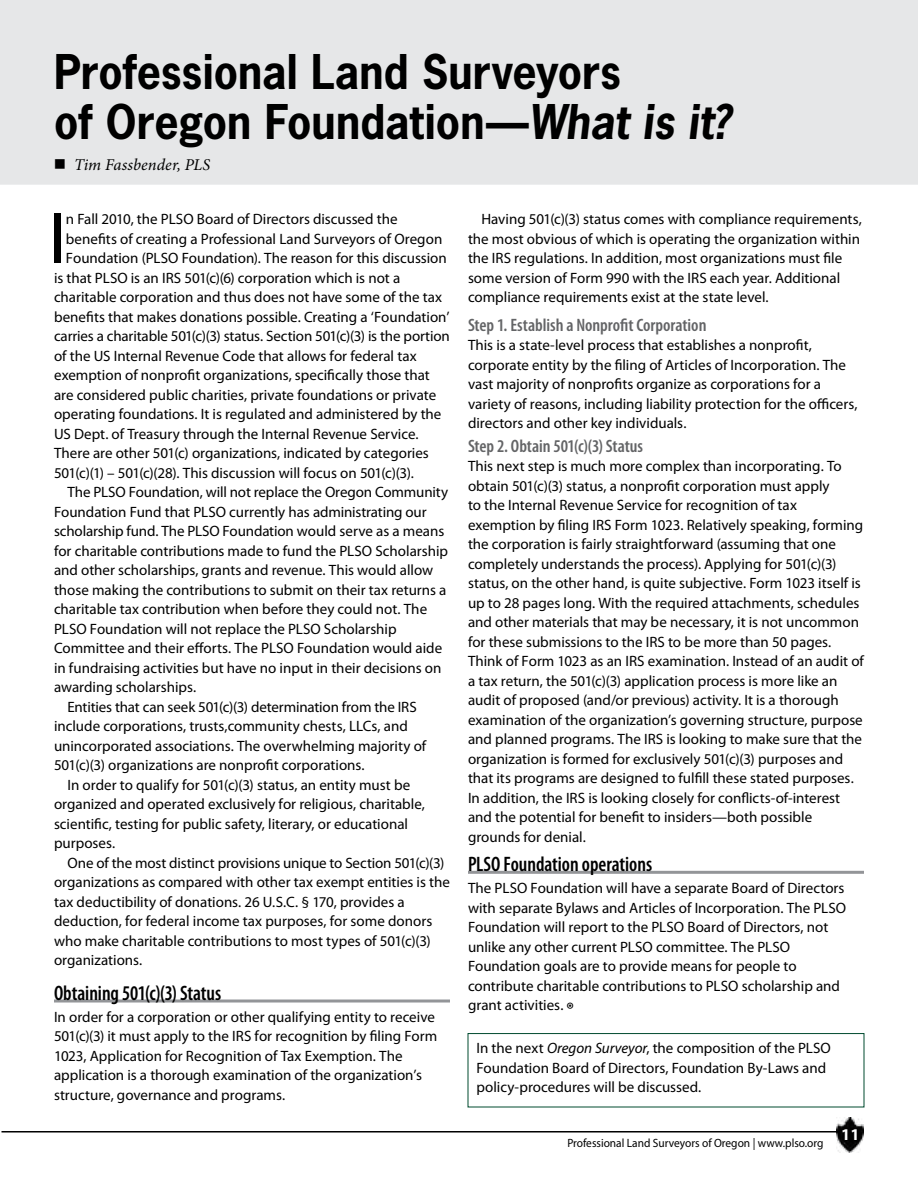
<style>
.page{position:relative;width:918px;height:1188px;background:#fff}
.page>*{position:absolute;margin:0;border:0;box-sizing:border-box;transform-origin:0 0}
.t1{font:72.9px "Myriad Pro";color:#000}
.t2{font:700 45px/49.5px "News Gothic Std";color:#000;scale:.95 1}
.t3{font:600 condensed 21px "Myriad Pro";color:#000;scale:.95 1}
.t4{font:600 condensed 18px "Myriad Pro";color:#636466}
.t5{font:italic 16.5px "Minion Pro";letter-spacing:.005em;color:#000}
.t6{font:700 16.5px "Myriad Pro";color:#fff}
.t7{font:15px/19.5px "Myriad Pro";color:#000}
.t8{font:12px "Myriad Pro";color:#000;scale:.95 1}
.s1{font-style:italic}
.s2{font-family:"Minion Pro";font-size:16.5px}
</style>
<div class="page">
<img style="left:837px;top:1118px;width:27px;height:34px">
<hr style="left:2px;top:1131px;width:838px;height:2px;background:#000">
<div style="left:0;top:0;width:918px;height:185px;background:#e6e7e8"></div>
<hr style="left:54px;top:1000px;width:396px;height:3px;background:#939598">
<hr style="left:468px;top:871px;width:396px;height:3px;background:#939598">
<div style="left:468px;top:1033px;width:396px;height:74px;border:1px solid #004b2f"></div>
<svg style="left:55px;top:159px;width:10px;height:9px"></svg>
<h2 class="t2" style="left:54px;top:46px;width:715px">Professional Land Surveyors<br>of Oregon Foundation—<span class="s1">What is it?</span></h2>
<p class="t5" style="left:74px;top:153px;width:137px">Tim Fassbender, PLS</p>
<h1 class="t1" style="left:49px;top:194px;width:19px">I</h1>
<p class="t7" style="left:66px;top:209px;width:333px">n Fall 2010, the PLSO Board of Directors discussed the</p>
<p class="t7" style="left:66px;top:228px;width:378px">benefits of creating a Professional Land Surveyors of Oregon</p>
<p class="t7" style="left:66px;top:248px;width:382px">Foundation (PLSO Foundation). The reason for this discussion</p>
<p class="t7" style="left:54px;top:267px;width:348px">is that PLSO is an IRS 501(c)(6) corporation which is not a</p>
<p class="t7" style="left:54px;top:287px;width:390px">charitable corporation and thus does not have some of the tax</p>
<p class="t7" style="left:54px;top:306px;width:397px">benefits that makes donations possible. Creating a ‘Foundation’</p>
<p class="t7" style="left:54px;top:326px;width:397px">carries a charitable 501(c)(3) status. Section 501(c)(3) is the portion</p>
<p class="t7" style="left:54px;top:345px;width:364px">of the US Internal Revenue Code that allows for federal tax</p>
<p class="t7" style="left:54px;top:365px;width:377px">exemption of nonprofit organizations, specifically those that</p>
<p class="t7" style="left:54px;top:384px;width:384px">are considered public charities, private foundations or private</p>
<p class="t7" style="left:54px;top:404px;width:389px">operating foundations. It is regulated and administered by the</p>
<p class="t7" style="left:54px;top:423px;width:366px">US Dept. of Treasury through the Internal Revenue Service.</p>
<p class="t7" style="left:54px;top:443px;width:376px">There are other 501(c) organizations, indicated by categories</p>
<p class="t7" style="left:54px;top:462px;width:361px">501(c)(1) – 501(c)(28). This discussion will focus on 501(c)(3).</p>
<p class="t7" style="left:68px;top:482px;width:382px">The PLSO Foundation, will not replace the Oregon Community</p>
<p class="t7" style="left:54px;top:501px;width:374px">Foundation Fund that PLSO currently has administrating our</p>
<p class="t7" style="left:54px;top:521px;width:392px">scholarship fund. The PLSO Foundation would serve as a means</p>
<p class="t7" style="left:54px;top:540px;width:396px">for charitable contributions made to fund the PLSO Scholarship</p>
<p class="t7" style="left:54px;top:560px;width:381px">and other scholarships, grants and revenue. This would allow</p>
<p class="t7" style="left:54px;top:579px;width:394px">those making the contributions to submit on their tax returns a</p>
<p class="t7" style="left:54px;top:599px;width:375px">charitable tax contribution when before they could not. The</p>
<p class="t7" style="left:54px;top:618px;width:344px">PLSO Foundation will not replace the PLSO Scholarship</p>
<p class="t7" style="left:54px;top:638px;width:390px">Committee and their efforts. The PLSO Foundation would aide</p>
<p class="t7" style="left:54px;top:657px;width:389px">in fundraising activities but have no input in their decisions on</p>
<p class="t7" style="left:54px;top:677px;width:144px">awarding scholarships.</p>
<p class="t7" style="left:68px;top:696px;width:351px">Entities that can seek 501(c)(3) determination from the IRS</p>
<p class="t7" style="left:54px;top:716px;width:355px">include corporations, trusts,community chests, LLCs, and</p>
<p class="t7" style="left:54px;top:735px;width:374px">unincorporated associations. The overwhelming majority of</p>
<p class="t7" style="left:54px;top:755px;width:312px">501(c)(3) organizations are nonprofit corporations.</p>
<p class="t7" style="left:68px;top:774px;width:344px">In order to qualify for 501(c)(3) status, an entity must be</p>
<p class="t7" style="left:54px;top:794px;width:372px">organized and operated exclusively for religious, charitable,</p>
<p class="t7" style="left:54px;top:813px;width:356px">scientific, testing for public safety, literary, or educational</p>
<p class="t7" style="left:54px;top:833px;width:63px">purposes.</p>
<p class="t7" style="left:68px;top:852px;width:378px">One of the most distinct provisions unique to Section 501(c)(3)</p>
<p class="t7" style="left:54px;top:872px;width:397px">organizations as compared with other tax exempt entities is the</p>
<p class="t7" style="left:54px;top:891px;width:352px">tax deductibility of donations. 26 U.S.C. § 170, provides a</p>
<p class="t7" style="left:54px;top:911px;width:380px">deduction, for federal income tax purposes, for some donors</p>
<p class="t7" style="left:54px;top:930px;width:378px">who make charitable contributions to most types of 501(c)(3)</p>
<p class="t7" style="left:54px;top:950px;width:90px">organizations.</p>
<h3 class="t3" style="left:54px;top:981px;width:178px">Obtaining 501(c)(3) Status</h3>
<p class="t7" style="left:54px;top:1007px;width:385px">In order for a corporation or other qualifying entity to receive 501(c)(3) it must apply to the IRS for recognition by filing Form 1023, Application for Recognition of Tax Exemption. The application is a thorough examination of the organization’s structure, governance and programs.</p>
<p class="t7" style="left:468px;top:209px;width:395px;text-indent:14px">Having 501(c)(3) status comes with compliance requirements, the most obvious of which is operating the organization within the IRS regulations. In addition, most organizations must file some version of Form 990 with the IRS each year. Additional compliance requirements exist at the state level.</p>
<p class="t4" style="left:468px;top:315px;width:240px">Step 1. Establish a Nonprofit Corporation</p>
<p class="t7" style="left:468px;top:335px;width:391px">This is a state-level process that establishes a nonprofit, corporate entity by the filing of Articles of Incorporation. The vast majority of nonprofits organize as corporations for a variety of reasons, including liability protection for the officers, directors and other key individuals.</p>
<p class="t4" style="left:468px;top:436px;width:177px">Step 2. Obtain 501(c)(3) Status</p>
<p class="t7" style="left:468px;top:456px;width:397px">This next step is much more complex than incorporating. To obtain 501(c)(3) status, a nonprofit corporation must apply<br>to the Internal Revenue Service for recognition of tax exemption by filing IRS Form 1023. Relatively speaking, forming the corporation is fairly straightforward (assuming that one completely understands the process). Applying for 501(c)(3) status, on the other hand, is quite subjective. Form 1023 itself is up to 28 pages long. With the required attachments, schedules and other materials that may be necessary, it is not uncommon for these submissions to the IRS to be more than 50 pages.<br>Think of Form 1023 as an IRS examination. Instead of an audit of a tax return, the 501(c)(3) application process is more like an audit of proposed (and/or previous) activity. It is a thorough examination of the organization’s governing structure, purpose and planned programs. The IRS is looking to make sure that the organization is formed for exclusively 501(c)(3) purposes and that its programs are designed to fulfill these stated purposes.<br>In addition, the IRS is looking closely for conflicts-of-interest and the potential for benefit to insiders—both possible grounds for denial.</p>
<h3 class="t3" style="left:468px;top:852px;width:195px">PLSO Foundation operations</h3>
<p class="t7" style="left:468px;top:878px;width:380px">The PLSO Foundation will have a separate Board of Directors with separate Bylaws and Articles of Incorporation. The PLSO Foundation will report to the PLSO Board of Directors, not unlike any other current PLSO committee. The PLSO Foundation goals are to provide means for people to contribute charitable contributions to PLSO scholarship and grant activities. <span class="s2">◉</span></p>
<p class="t7" style="left:476px;top:1038px;width:356px">In the next <span class="s1">Oregon Surveyor</span>, the composition of the PLSO<br>Foundation Board of Directors, Foundation By-Laws and policy-procedures will be discussed.</p>
<p class="t8" style="left:567px;top:1136px;width:271px">Professional Land Surveyors of Oregon | www.plso.org</p>
<p class="t6" style="left:841px;top:1123px;width:20px">11</p>
</div>
